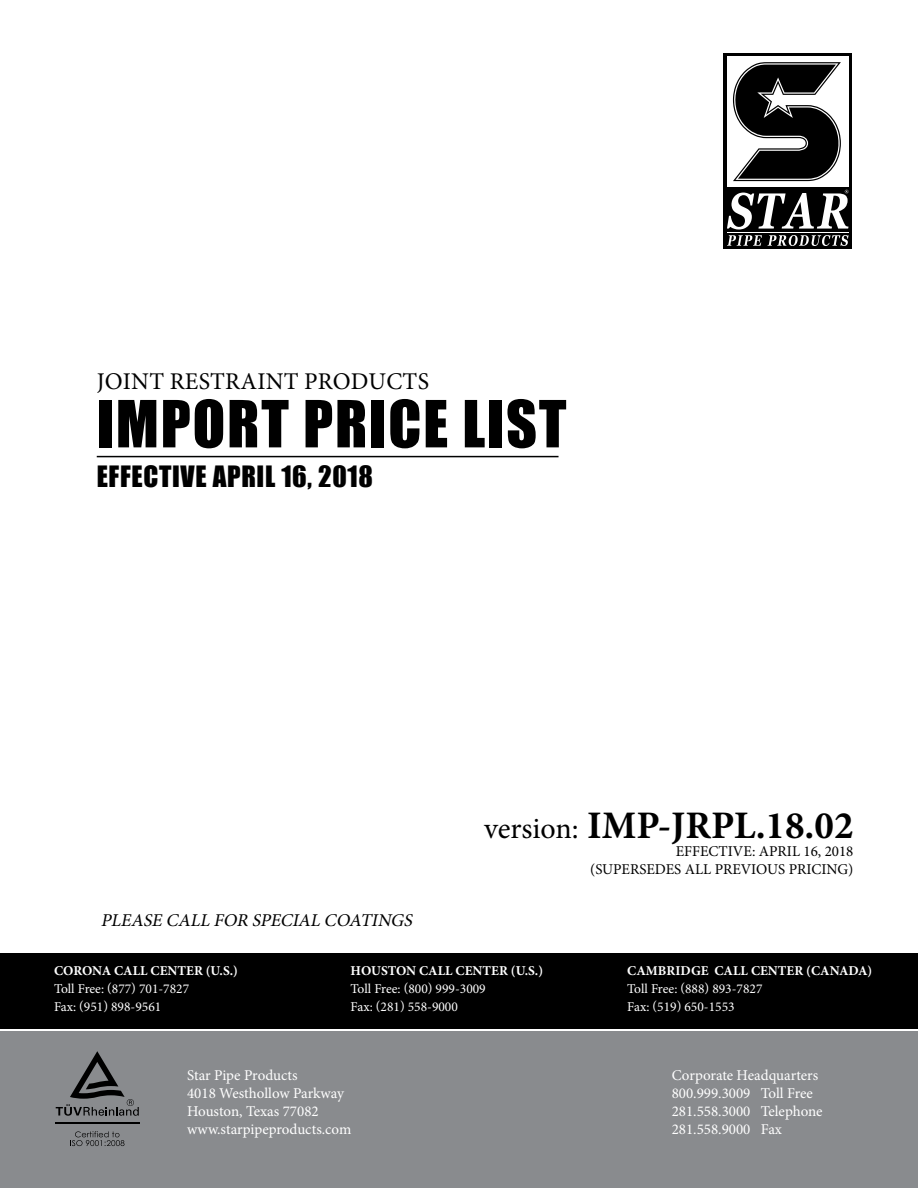
<style>
.page{position:relative;width:918px;height:1188px;background:#fff}
.page>*{position:absolute;margin:0;border:0;box-sizing:border-box;transform-origin:0 0}
.t1{font:60px "Impact";letter-spacing:.03em;color:#000}
.t2{font:700 39px "Minion Pro";color:#000}
.t3{font:27px "Impact";letter-spacing:.025em;color:#000}
.t4{font:24px "Minion Pro";letter-spacing:.01em;color:#000}
.t5{font:italic 18px "Minion Pro";color:#000}
.t6{font:15px/18px "Minion Pro";color:#fff}
.t7{font:15px/18px "Minion Pro";color:#000;text-align:right}
.t8{font:13.5px/18px "Minion Pro";color:#fff}
.t9{font:700 13.5px "Minion Pro";color:#fff}
.s1{font-weight:400;font-size:30px}
</style>
<div class="page">
<div style="left:0;top:1031px;width:918px;height:157px;background:#898b8e"></div>
<div style="left:0;top:953px;width:918px;height:75px;background:#000"></div>
<svg style="left:723px;top:53px;width:1px;height:196px"></svg>
<div style="left:724px;top:53px;width:128px;height:196px;background:#000"></div>
<div style="left:727px;top:56px;width:122px;height:131px;background:#fff"></div>
<svg style="left:727px;top:190px;width:122px;height:56px"></svg>
<hr style="left:727px;top:232px;width:122px;height:1px;background:#fff">
<svg style="left:732px;top:62px;width:109px;height:119px"></svg>
<hr style="left:0;top:1027px;width:918px;height:2px;background:#000">
<hr style="left:97px;top:456px;width:462px;height:1px;background:#000101">
<hr style="left:55px;top:1122px;width:85px;height:1px;background:#000">
<svg style="left:56px;top:1051px;width:83px;height:65px"></svg>
<svg style="left:70px;top:1131px;width:55px;height:15px"></svg>
<h3 class="t4" style="left:97px;top:366px;width:334px">JOINT RESTRAINT PRODUCTS</h3>
<h1 class="t1" style="left:97px;top:377px;width:471px">IMPORT PRICE LIST</h1>
<h3 class="t3" style="left:97px;top:456px;width:278px">EFFECTIVE APRIL 16, 2018</h3>
<p class="t5" style="left:101px;top:908px;width:317px">PLEASE CALL FOR SPECIAL COATINGS</p>
<h2 class="t2" style="left:484px;top:798px;width:371px"><span class="s1">version:</span> IMP-JRPL.18.02</h2>
<p class="t7" style="left:590px;top:843px;width:265px">EFFECTIVE: APRIL 16, 2018 (SUPERSEDES ALL PREVIOUS PRICING)</p>
<p class="t9" style="left:54px;top:962px;width:186px">CORONA CALL CENTER (U.S.)</p>
<p class="t8" style="left:54px;top:980px;width:137px">Toll Free: (877) 701-7827<br>Fax: (951) 898-9561</p>
<p class="t9" style="left:351px;top:962px;width:194px">HOUSTON CALL CENTER (U.S.)</p>
<p class="t8" style="left:351px;top:980px;width:137px">Toll Free: (800) 999-3009<br>Fax: (281) 558-9000</p>
<p class="t6" style="left:187px;top:1066px;width:166px">Star Pipe Products<br>4018 Westhollow Parkway<br>Houston, Texas 77082 www.starpipeproducts.com</p>
<p class="t9" style="left:627px;top:962px;width:247px">CAMBRIDGE CALL CENTER (CANADA)</p>
<p class="t8" style="left:627px;top:980px;width:137px">Toll Free: (888) 893-7827<br>Fax: (519) 650-1553</p>
<p class="t6" style="left:672px;top:1066px;width:153px">Corporate Headquarters<br>800.999.3009 Toll Free<br>281.558.3000 Telephone<br>281.558.9000 Fax</p>
</div>
